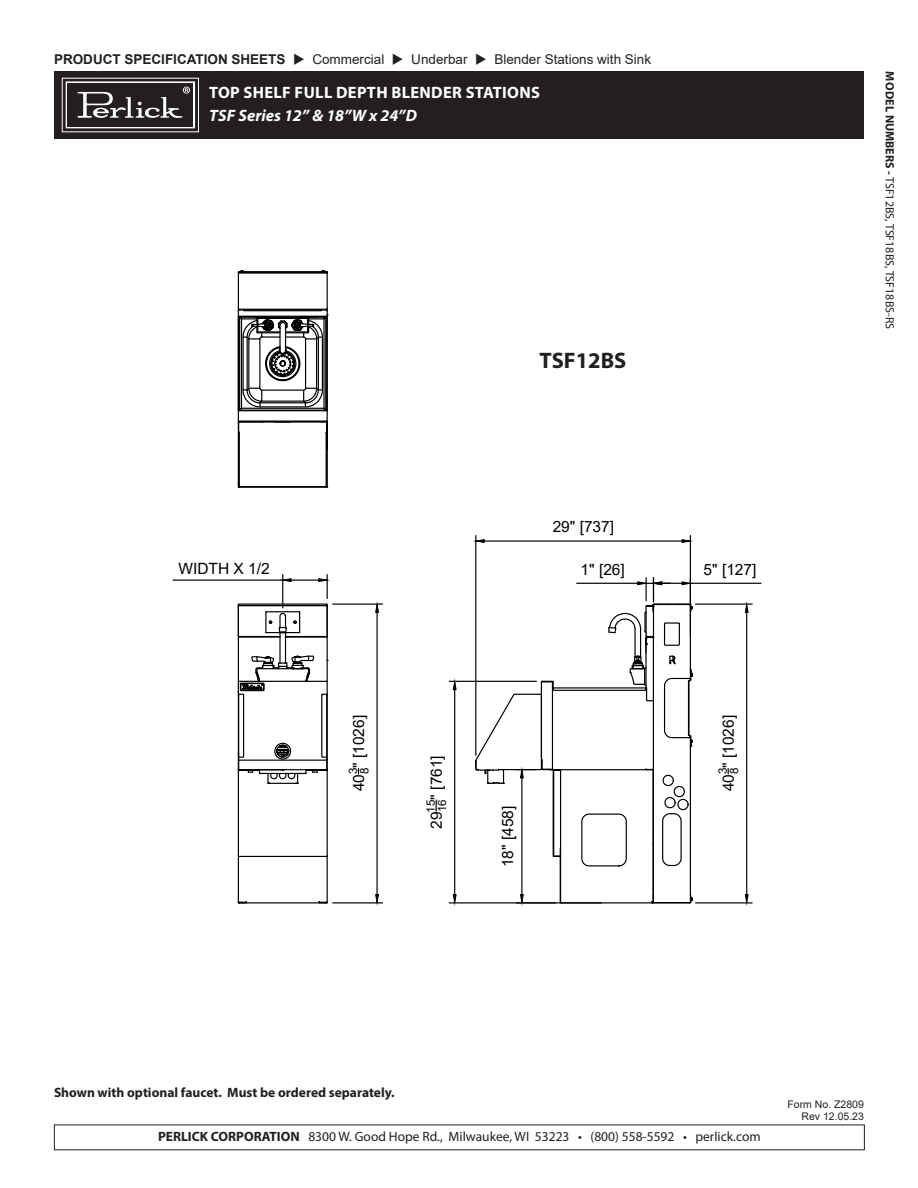
<style>
.page{position:relative;width:918px;height:1188px;background:#fff}
.page>*{position:absolute;margin:0;border:0;box-sizing:border-box;transform-origin:0 0}
.t1{font:700 22.5px "Myriad Pro";color:#231f20}
.t2{font:20.7px "Arial";color:#000}
.t3{font:700 16.5px/22.5px "Myriad Pro";letter-spacing:.02em;color:#fff}
.t4{font:15.45px "Arial";color:#000}
.t5{font:13.5px "Myriad Pro";color:#231f20}
.t6{font:13.5px "Arial";color:#231f20}
.t7{font:700 13.5px "Myriad Pro";color:#231f20}
.t8{font:12px "Myriad Pro";color:#231f20}
.t9{font:11.7px "Arial";color:#000}
.t10{font:10.5px "Arial";color:#231f20}
.s1{font-weight:700}
.s2{font-style:italic}
</style>
<div class="page">
<div style="left:54px;top:71px;width:810px;height:68px;background:#231f20"></div>
<svg style="left:65px;top:81px;width:131px;height:48px"></svg>
<svg style="left:172px;top:270px;width:590px;height:636px"></svg>
<p class="t6" style="left:54px;top:50px;width:599px"><span class="s1">PRODUCT SPECIFICATION SHEETS</span> ◆ Commercial ◆ Underbar ◆ Blender Stations with Sink</p>
<p class="t3" style="left:209px;top:81px;width:332px">TOP SHELF FULL DEPTH BLENDER STATIONS<br><span class="s2">TSF Series 12” &amp; 18”W x 24”D</span></p>
<p class="t1" style="left:540px;top:346px;width:88px">TSF12BS</p>
<p class="t4" style="left:178px;top:558px;width:93px">WIDTH X 1/2</p>
<p class="t4" style="left:348px;top:791px;width:78px;rotate:-90deg">40<sub>8</sub>" [1026]</p>
<p class="t9" style="left:345px;top:774px;width:8px;rotate:-90deg">3</p>
<p class="t4" style="left:426px;top:829px;width:75px;rotate:-90deg">29<sub>16</sub>" [761]</p>
<p class="t9" style="left:423px;top:813px;width:14px;rotate:-90deg">15</p>
<p class="t4" style="left:553px;top:516px;width:63px">29" [737]</p>
<p class="t4" style="left:581px;top:559px;width:46px">1" [26]</p>
<p class="t4" style="left:704px;top:559px;width:54px">5" [127]</p>
<p class="t4" style="left:497px;top:867px;width:63px;rotate:-90deg">18" [458]</p>
<p class="t4" style="left:718px;top:774px;width:61px;rotate:-90deg"><sub>8</sub>" [1026]</p>
<p class="t4" style="left:718px;top:791px;width:25px;rotate:-90deg">40<sup>3</sup></p>
<p class="t8" style="left:897px;top:71px;width:259px;rotate:90deg"><span class="s1">MODEL NUMBERS -</span> TSF12BS, TSF18BS, TSF18BS-RS</p>
<p class="t2" style="left:883px;top:116px;width:13px">1</p>
<p class="t7" style="left:54px;top:1083px;width:342px">Shown with optional faucet. Must be ordered separately.</p>
<p class="t5" style="left:158px;top:1128px;width:604px"><span class="s1">PERLICK CORPORATION</span> 8300 W. Good Hope Rd., Milwaukee, WI 53223 • (800) 558-5592 • perlick.com</p>
<p class="t10" style="left:788px;top:1097px;width:78px">Form No. Z2809</p>
<p class="t10" style="left:802px;top:1110px;width:64px">Rev 12.05.23</p>
</div>
